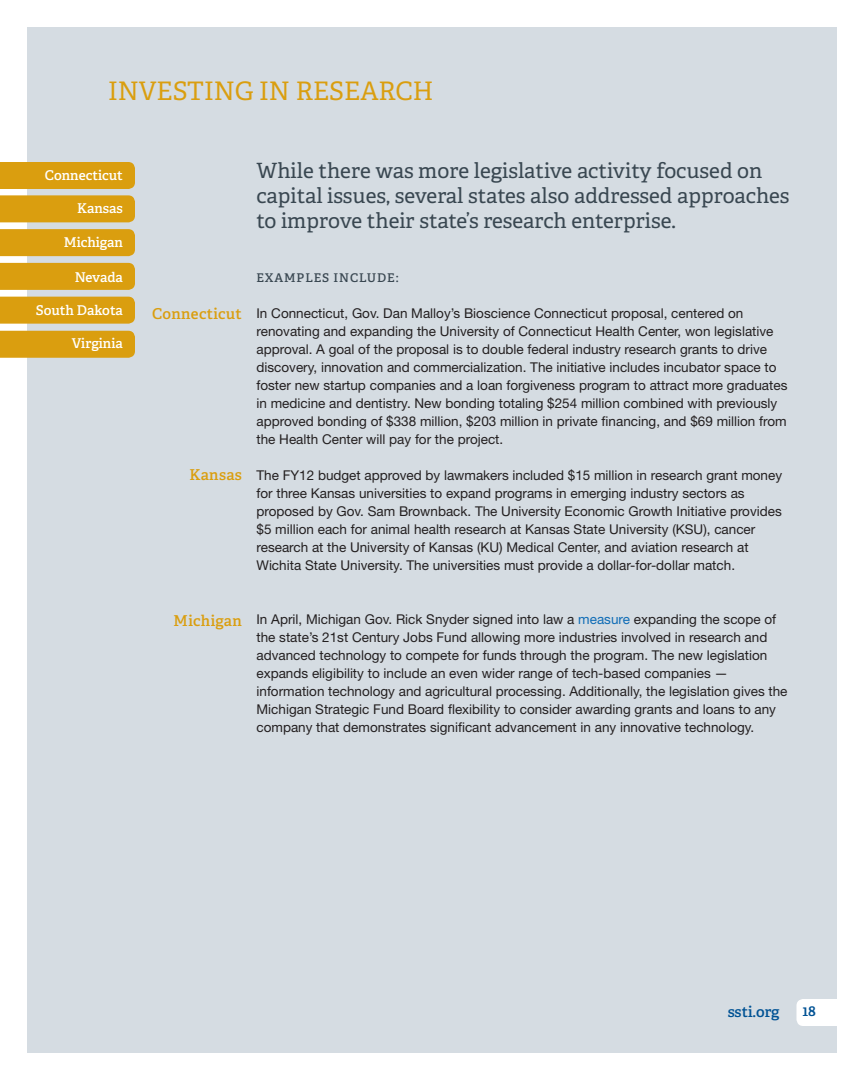
<style>
.page{position:relative;width:864px;height:1080px;background:#fff}
.page>*{position:absolute;margin:0;border:0;box-sizing:border-box;transform-origin:0 0}
.t1{font:25.5px "Adelle Basic";color:#da9e0f}
.t2{font:21px/25.2px "Adelle Basic";color:#394751}
.t3{font:600 15px "Adelle Basic";letter-spacing:.02em;color:#da9e0f}
.t4{font:600 15px "Adelle Basic";color:#005294}
.t5{font:13.5px/18px "Helvetica Neue";color:#231f20}
.t6{font:600 13.5px "Adelle Basic";color:#fff}
.t7{font:600 12px "Adelle Basic";letter-spacing:.075em;color:#394751}
.s1{color:#0f6cb6}
</style>
<div class="page">
<div style="left:27px;top:27px;width:810px;height:1026px;background:#d5dce2"></div>
<div style="left:796px;top:999px;width:61px;height:27px;background:#fff;border-radius:7px"></div>
<div style="left:0;top:263px;width:135px;height:27px;background:#da9e0f"></div>
<div style="left:0;top:297px;width:135px;height:27px;background:#da9e0f"></div>
<div style="left:0;top:331px;width:135px;height:27px;background:#da9e0f"></div>
<div style="left:0;top:162px;width:135px;height:27px;background:#da9e0f"></div>
<div style="left:0;top:195px;width:135px;height:27px;background:#da9e0f"></div>
<div style="left:0;top:229px;width:135px;height:27px;background:#da9e0f"></div>
<h1 class="t1" style="left:108px;top:76px;width:17px">investing</h1>
<h1 class="t1" style="left:259px;top:76px;width:55px">in research</h1>
<p class="t6" style="left:45px;top:166px;width:79px">Connecticut</p>
<p class="t6" style="left:77px;top:199px;width:47px">Kansas</p>
<p class="t6" style="left:64px;top:234px;width:61px">Michigan</p>
<p class="t6" style="left:75px;top:268px;width:50px">Nevada</p>
<p class="t6" style="left:36px;top:302px;width:89px">South Dakota</p>
<p class="t6" style="left:72px;top:335px;width:53px">Virginia</p>
<h2 class="t2" style="left:256px;top:158px;width:535px">While there was more legislative activity focused on capital issues, several states also addressed approaches to improve their state’s research enterprise.</h2>
<p class="t3" style="left:152px;top:304px;width:91px">Connecticut</p>
<p class="t3" style="left:189px;top:466px;width:54px">Kansas</p>
<p class="t7" style="left:256px;top:270px;width:144px">Examples include:</p>
<p class="t5" style="left:256px;top:304px;width:532px">In Connecticut, Gov. Dan Malloy’s Bioscience Connecticut proposal, centered on renovating and expanding the University of Connecticut Health Center, won legislative approval. A goal of the proposal is to double federal industry research grants to drive discovery, innovation and commercialization. The initiative includes incubator space to foster new startup companies and a loan forgiveness program to attract more graduates in medicine and dentistry. New bonding totaling $254 million combined with previously approved bonding of $338 million, $203 million in private financing, and $69 million from the Health Center will pay for the project.</p>
<p class="t5" style="left:256px;top:466px;width:527px">The FY12 budget approved by lawmakers included $15 million in research grant money for three Kansas universities to expand programs in emerging industry sectors as proposed by Gov. Sam Brownback. The University Economic Growth Initiative provides $5 million each for animal health research at Kansas State University (KSU), cancer research at the University of Kansas (KU) Medical Center, and aviation research at Wichita State University. The universities must provide a dollar-for-dollar match.</p>
<p class="t3" style="left:174px;top:611px;width:70px">Michigan</p>
<p class="t5" style="left:256px;top:610px;width:533px">In April, Michigan Gov. Rick Snyder signed into law a <span class="s1">measure</span> expanding the scope of the state’s 21st Century Jobs Fund allowing more industries involved in research and advanced technology to compete for funds through the program. The new legislation expands eligibility to include an even wider range of tech-based companies — information technology and agricultural processing. Additionally, the legislation gives the Michigan Strategic Fund Board flexibility to consider awarding grants and loans to any company that demonstrates significant advancement in any innovative technology.</p>
<p class="t4" style="left:728px;top:1002px;width:53px">ssti.org</p>
<p class="t4" style="left:802px;top:1001px;width:15px">18</p>
</div>
